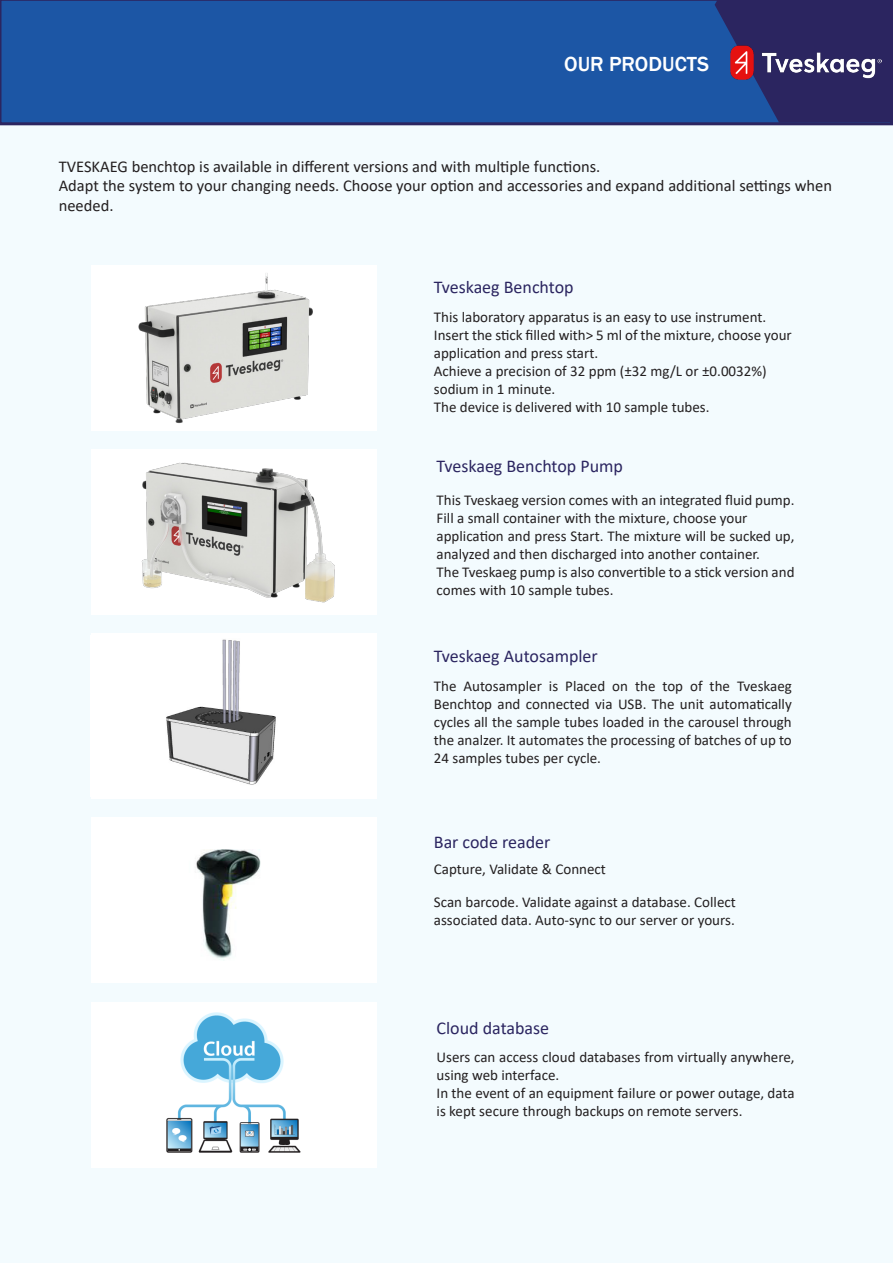
<style>
.page{position:relative;width:893px;height:1263px;background:#fff}
.page>*{position:absolute;margin:0;border:0;box-sizing:border-box;transform-origin:0 0}
.t1{font:500 21px "Franklin Gothic";color:#fff}
.t2{font:18px "Calibri";color:#2b2560}
.t3{font:16.5px/19.8px "Calibri";color:#231f20}
.t4{font:15px/18px "Calibri";color:#231f20}
</style>
<div class="page">
<div style="left:0;top:124px;width:893px;height:1139px;background:#f3fbfe"></div>
<div style="left:0;top:0;width:893px;height:125px;background:#1c56a5"></div>
<svg style="left:715px;top:0;width:178px;height:123px;background:#282e6d"></svg>
<img style="left:730px;top:45px;width:152px;height:35px">
<div style="left:91px;top:449px;width:285px;height:165px;background:#fff"></div>
<div style="left:91px;top:633px;width:285px;height:166px;background:#fff"></div>
<img style="left:166px;top:639px;width:110px;height:146px">
<div style="left:91px;top:818px;width:285px;height:165px;background:#fff"></div>
<div style="left:91px;top:1002px;width:285px;height:165px;background:#fff"></div>
<img style="left:166px;top:1012px;width:135px;height:141px">
<img style="left:91px;top:265px;width:286px;height:151px">
<img style="left:91px;top:416px;width:286px;height:190px">
<img style="left:196px;top:849px;width:65px;height:111px">
<p class="t1" style="left:564px;top:51px;width:146px">OUR PRODUCTS</p>
<p class="t3" style="left:59px;top:156px;width:543px">TVESKAEG benchtop is available in different versions and with multiple functions.</p>
<p class="t3" style="left:59px;top:176px;width:775px">Adapt the system to your changing needs. Choose your option and accessories and expand additional settings when needed.</p>
<p class="t2" style="left:434px;top:275px;width:141px">Tveskaeg Benchtop</p>
<p class="t4" style="left:434px;top:308px;width:334px">This laboratory apparatus is an easy to use instrument.</p>
<p class="t4" style="left:434px;top:326px;width:359px">Insert the stick filled with&gt; 5 ml of the mixture, choose your application and press start.</p>
<p class="t4" style="left:434px;top:362px;width:334px">Achieve a precision of 32 ppm (±32 mg/L or ±0.0032%)</p>
<p class="t4" style="left:434px;top:380px;width:123px">sodium in 1 minute.</p>
<p class="t4" style="left:434px;top:398px;width:277px">The device is delivered with 10 sample tubes.</p>
<p class="t2" style="left:437px;top:454px;width:188px">Tveskaeg Benchtop Pump</p>
<p class="t4" style="left:437px;top:491px;width:359px">This Tveskaeg version comes with an integrated fluid pump.</p>
<p class="t4" style="left:437px;top:509px;width:312px">Fill a small container with the mixture, choose your</p>
<p class="t4" style="left:437px;top:527px;width:359px">application and press Start. The mixture will be sucked up, analyzed and then discharged into another container.</p>
<p class="t4" style="left:437px;top:563px;width:359px">The Tveskaeg pump is also convertible to a stick version and comes with 10 sample tubes.</p>
<p class="t2" style="left:434px;top:644px;width:165px">Tveskaeg Autosampler</p>
<p class="t4" style="left:434px;top:677px;width:359px;text-align:justify">The Autosampler is Placed on the top of the Tveskaeg Benchtop and connected via USB. The unit automatically cycles all the sample tubes loaded in the carousel through the analzer. It automates the processing of batches of up to 24 samples tubes per cycle.</p>
<p class="t2" style="left:434px;top:829px;width:118px">Bar code reader</p>
<p class="t4" style="left:434px;top:859px;width:174px">Capture, Validate &amp; Connect</p>
<p class="t4" style="left:434px;top:892px;width:303px">Scan barcode. Validate against a database. Collect</p>
<p class="t4" style="left:434px;top:910px;width:302px">associated data. Auto-sync to our server or yours.</p>
<p class="t2" style="left:437px;top:1015px;width:114px">Cloud database</p>
<p class="t4" style="left:437px;top:1048px;width:359px">Users can access cloud databases from virtually anywhere, using web interface.</p>
<p class="t4" style="left:437px;top:1084px;width:359px">In the event of an equipment failure or power outage, data is kept secure through backups on remote servers.</p>
</div>
